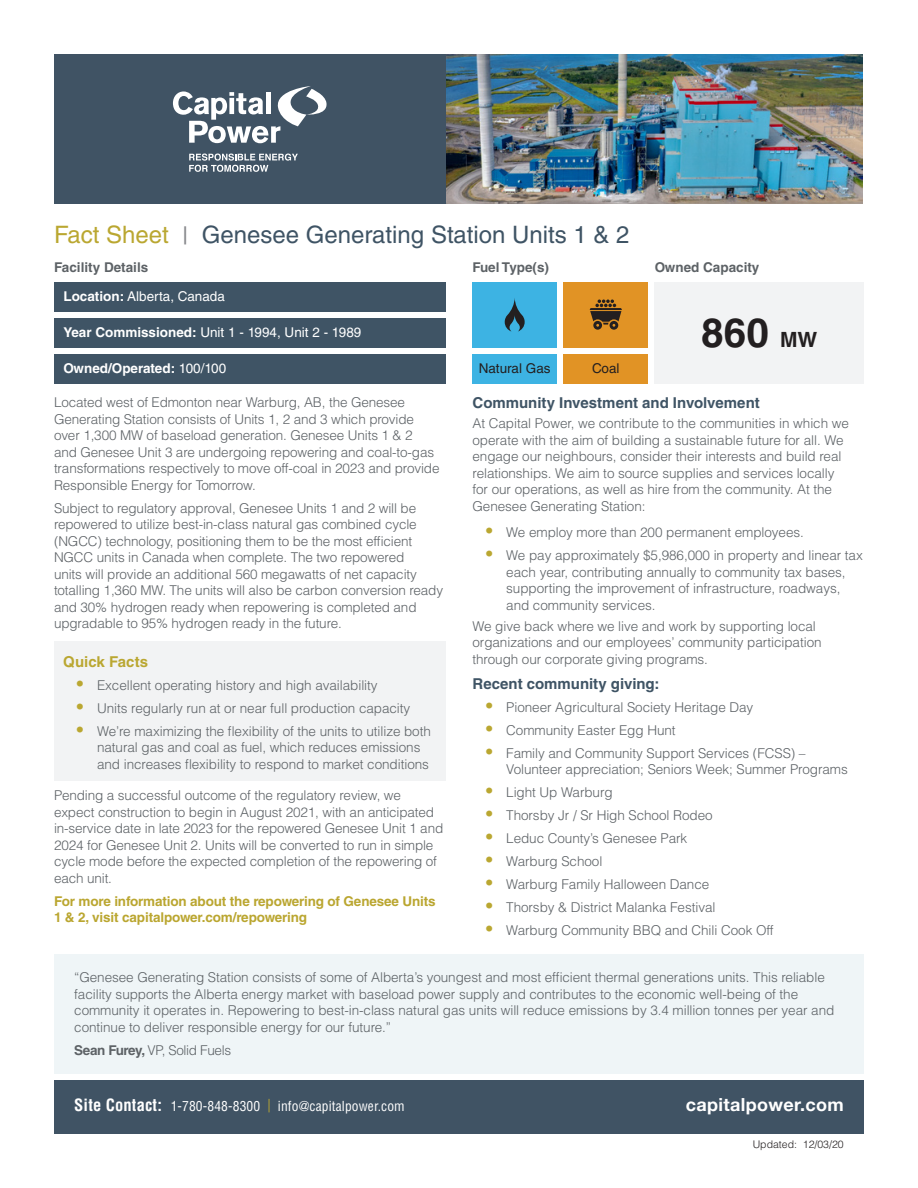
<style>
.page{position:relative;width:918px;height:1188px;background:#fff}
.page>*{position:absolute;margin:0;border:0;box-sizing:border-box;transform-origin:0 0}
.t1{font:700 40.5px "Helvetica LT Std";color:#231f20}
.t2{font:24px "Helvetica LT Std";color:#3f5465}
.t3{font:700 18px "Helvetica Neue";letter-spacing:.02em;color:#fff}
.Title_Text{font:700 15px "Helvetica LT Std";color:#3f5465}
.Title_Text-2{font:700 15px "Helvetica LT Std";color:#baa731}
.Body_Copy_Text{font:300 13.5px/16.5px "Helvetica LT Std";letter-spacing:-.005em;color:#5d6266}
.Body_Copy_Text-2{font:700 13.5px/16.5px "Helvetica LT Std";letter-spacing:-.01em;color:#baa630}
.t4{font:13.5px "Helvetica LT Std";color:#fff}
.t5{font:condensed 13.5px "Helvetica LT Std";letter-spacing:.01em;color:#fff}
.t6{font:700 13.5px "Helvetica LT Std";color:#5d6266}
.Body_Copy_Text-3{font:300 13.5px "Helvetica LT Std";letter-spacing:-.025em;color:#5d6266}
.t7{font:700 13.5px "Helvetica LT Std";color:#fff}
.t8{font:13.5px "Helvetica LT Std";color:#231f20}
.t9{font:300 10.5px "Helvetica LT Std";color:#231f20}
.s1{color:#baa731}
.s2{color:#898a8e}
.s3{font-weight:700}
.s4{font-weight:400}
.s5{font-weight:700;font-size:18px;color:#baa731}
.s6{font-size:21px}
.s7{font-weight:700;font-size:16.5px}
</style>
<div class="page">
<div style="left:54px;top:1080px;width:810px;height:54px;background:#405364"></div>
<div style="left:655px;top:282px;width:209px;height:101px;background:#f2f3f4"></div>
<div style="left:54px;top:282px;width:392px;height:29px;background:#3f5465"></div>
<div style="left:54px;top:318px;width:392px;height:29px;background:#3f5465"></div>
<div style="left:54px;top:354px;width:392px;height:29px;background:#3f5465"></div>
<img style="left:446px;top:54px;width:417px;height:150px">
<div style="left:54px;top:54px;width:392px;height:150px;background:#405364"></div>
<svg style="left:173px;top:86px;width:154px;height:57px"></svg>
<svg style="left:189px;top:154px;width:109px;height:18px"></svg>
<div style="left:54px;top:641px;width:392px;height:139px;background:#f2f3f4"></div>
<div style="left:54px;top:954px;width:810px;height:120px;background:#eff5f7"></div>
<div style="left:472px;top:282px;width:85px;height:65px;background:#3db3e3"></div>
<svg style="left:505px;top:298px;width:20px;height:34px"></svg>
<div style="left:564px;top:282px;width:84px;height:65px;background:#e19325"></div>
<svg style="left:590px;top:299px;width:32px;height:31px"></svg>
<div style="left:472px;top:354px;width:85px;height:29px;background:#3db3e3"></div>
<div style="left:564px;top:354px;width:84px;height:29px;background:#e19325"></div>
<p class="t2" style="left:54px;top:221px;width:577px"><span class="s1">Fact Sheet</span> <span class="s2">|</span> Genesee Generating Station Units 1 &amp; 2</p>
<p class="t6" style="left:54px;top:259px;width:96px">Facility Details</p>
<p class="t6" style="left:472px;top:259px;width:78px">Fuel Type(s)</p>
<p class="t6" style="left:655px;top:259px;width:106px">Owned Capacity</p>
<p class="t4" style="left:63px;top:288px;width:163px"><span class="s3">Location:</span> Alberta, Canada</p>
<p class="t4" style="left:63px;top:324px;width:299px"><span class="s3">Year Commissioned:</span> Unit 1 - 1994, Unit 2 - 1989</p>
<p class="t7" style="left:63px;top:360px;width:164px">Owned/Operated: <span class="s4">100/100</span></p>
<p class="Body_Copy_Text" style="left:54px;top:394px;width:387px">Located west of Edmonton near Warburg, AB, the Genesee Generating Station consists of Units 1, 2 and 3 which provide over 1,300 MW of baseload generation. Genesee Units 1 &amp; 2<br>and Genesee Unit 3 are undergoing repowering and coal-to-gas transformations respectively to move off-coal in 2023 and provide Responsible Energy for Tomorrow.</p>
<p class="Body_Copy_Text" style="left:54px;top:500px;width:391px">Subject to regulatory approval, Genesee Units 1 and 2 will be repowered to utilize best-in-class natural gas combined cycle (NGCC) technology, positioning them to be the most efficient NGCC units in Canada when complete. The two repowered<br>units will provide an additional 560 megawatts of net capacity totalling 1,360 MW. The units will also be carbon conversion ready and 30% hydrogen ready when repowering is completed and upgradable to 95% hydrogen ready in the future.</p>
<p class="Title_Text-2" style="left:63px;top:652px;width:86px">Quick Facts</p>
<p class="Body_Copy_Text" style="left:77px;top:677px;width:302px"><span class="s5">•</span> Excellent operating history and high availability</p>
<p class="Body_Copy_Text" style="left:77px;top:700px;width:335px"><span class="s5">•</span> Units regularly run at or near full production capacity</p>
<p class="Body_Copy_Text" style="left:97px;top:723px;width:335px;text-indent:-20px"><span class="s5">•</span> We’re maximizing the flexibility of the units to utilize both natural gas and coal as fuel, which reduces emissions and increases flexibility to respond to market conditions</p>
<p class="Body_Copy_Text" style="left:54px;top:787px;width:391px">Pending a successful outcome of the regulatory review, we expect construction to begin in August 2021, with an anticipated in-service date in late 2023 for the repowered Genesee Unit 1 and 2024 for Genesee Unit 2. Units will be converted to run in simple cycle mode before the expected completion of the repowering of each unit.</p>
<p class="Body_Copy_Text-2" style="left:54px;top:893px;width:383px">For more information about the repowering of Genesee Units<br>1 &amp; 2, visit capitalpower.com/repowering</p>
<p class="t1" style="left:701px;top:308px;width:118px">860 <span class="s6">MW</span></p>
<p class="t8" style="left:479px;top:360px;width:73px">Natural Gas</p>
<p class="t8" style="left:592px;top:360px;width:29px">Coal</p>
<p class="Title_Text" style="left:472px;top:394px;width:289px">Community Investment and Involvement</p>
<p class="Body_Copy_Text" style="left:472px;top:415px;width:378px">At Capital Power, we contribute to the communities in which we operate with the aim of building a sustainable future for all. We engage our neighbours, consider their interests and build real relationships. We aim to source supplies and services locally for our operations, as well as hire from the community. At the Genesee Generating Station:</p>
<p class="Body_Copy_Text" style="left:486px;top:524px;width:319px"><span class="s5">•</span> We employ more than 200 permanent employees.</p>
<p class="Body_Copy_Text" style="left:506px;top:547px;width:358px;text-indent:-20px"><span class="s5">•</span> We pay approximately $5,986,000 in property and linear tax each year, contributing annually to community tax bases, supporting the improvement of infrastructure, roadways, and community services.</p>
<p class="Body_Copy_Text" style="left:472px;top:618px;width:351px">We give back where we live and work by supporting local organizations and our employees’ community participation through our corporate giving programs.</p>
<p class="Title_Text" style="left:472px;top:674px;width:189px">Recent community giving:</p>
<p class="Body_Copy_Text" style="left:486px;top:698px;width:269px"><span class="s5">•</span> Pioneer Agricultural Society Heritage Day</p>
<p class="Body_Copy_Text" style="left:486px;top:721px;width:191px"><span class="s5">•</span> Community Easter Egg Hunt</p>
<p class="Body_Copy_Text" style="left:506px;top:744px;width:343px;text-indent:-20px"><span class="s5">•</span> Family and Community Support Services (FCSS) –<br>Volunteer appreciation; Seniors Week; Summer Programs</p>
<p class="Body_Copy_Text" style="left:486px;top:784px;width:128px"><span class="s5">•</span> Light Up Warburg</p>
<p class="Body_Copy_Text" style="left:486px;top:807px;width:228px"><span class="s5">•</span> Thorsby Jr / Sr High School Rodeo</p>
<p class="Body_Copy_Text" style="left:486px;top:830px;width:203px"><span class="s5">•</span> Leduc County’s Genesee Park</p>
<p class="Body_Copy_Text" style="left:486px;top:853px;width:118px"><span class="s5">•</span> Warburg School</p>
<p class="Body_Copy_Text" style="left:486px;top:876px;width:225px"><span class="s5">•</span> Warburg Family Halloween Dance</p>
<p class="Body_Copy_Text" style="left:486px;top:899px;width:231px"><span class="s5">•</span> Thorsby &amp; District Malanka Festival</p>
<p class="Body_Copy_Text" style="left:486px;top:922px;width:289px"><span class="s5">•</span> Warburg Community BBQ and Chili Cook Off</p>
<p class="Body_Copy_Text" style="left:74px;top:969px;width:762px">“Genesee Generating Station consists of some of Alberta’s youngest and most efficient thermal generations units. This reliable facility supports the Alberta energy market with baseload power supply and contributes to the economic well-being of the community it operates in. Repowering to best-in-class natural gas units will reduce emissions by 3.4 million tonnes per year and continue to deliver responsible energy for our future.”</p>
<p class="Body_Copy_Text-3" style="left:74px;top:1042px;width:158px"><span class="s3">Sean Furey,</span> VP, Solid Fuels</p>
<p class="t5" style="left:74px;top:1097px;width:332px"><span class="s7">Site Contact:</span> 1-780-848-8300 <span class="s1">|</span> info@capitalpower.com</p>
<p class="t3" style="left:686px;top:1091px;width:159px">capitalpower.com</p>
<p class="t9" style="left:753px;top:1137px;width:93px">Updated: 12/03/20</p>
</div>
